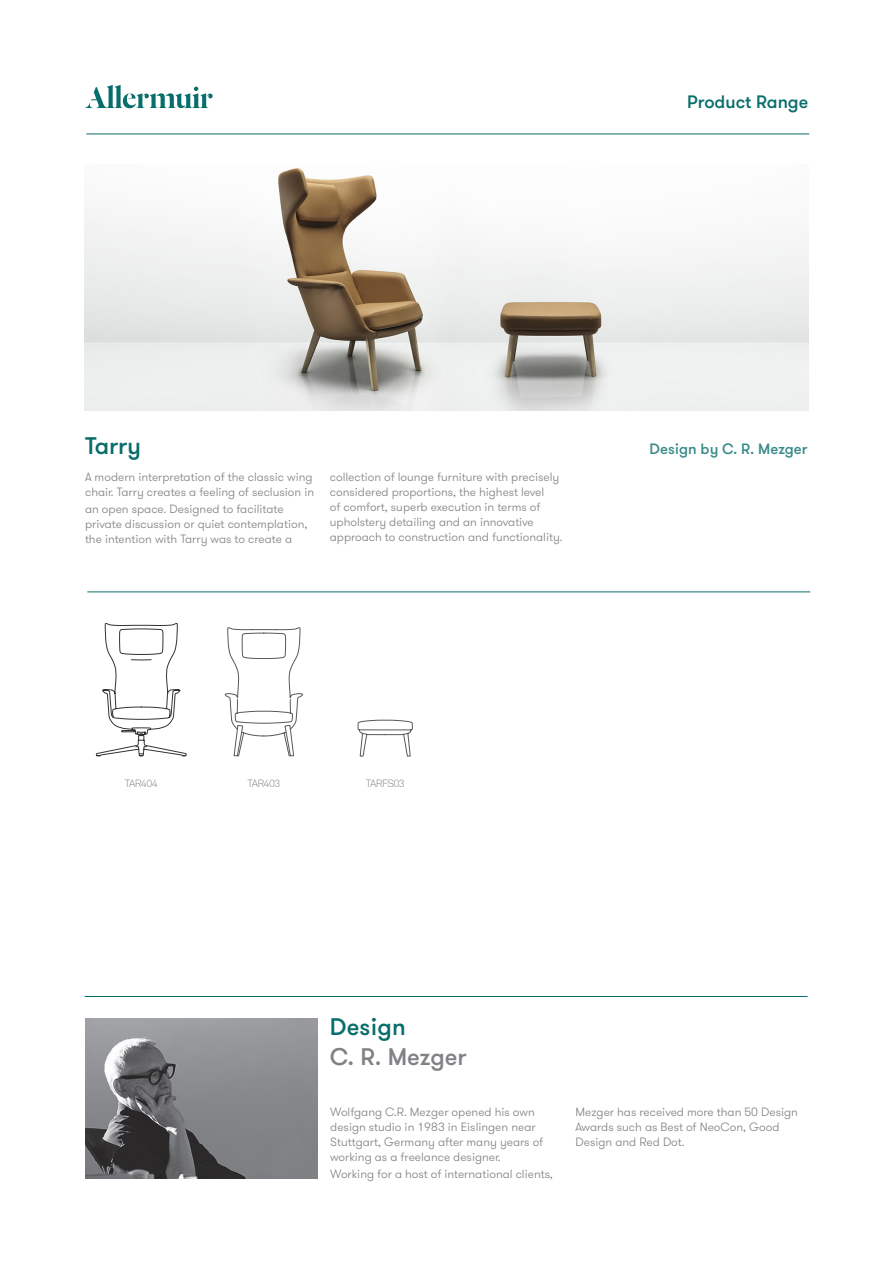
<style>
.page{position:relative;width:893px;height:1263px;background:#fff}
.page>*{position:absolute;margin:0;border:0;box-sizing:border-box;transform-origin:0 0}
.t1{font:500 24px/30px "GT Walsheim";color:#808285}
.t2{font:500 24px "GT Walsheim";color:#086e6b}
.t3{font:500 18px "GT Walsheim";color:#086e6b}
.t4{font:500 15px "GT Walsheim";color:#398b89}
.t5{font:300 12px/15px "GT Walsheim";color:#808285}
.t6{font:300 10.5px "Akkurat";letter-spacing:-.06em;color:#808285}
.s1{color:#086e6b}
</style>
<div class="page">
<hr style="left:86px;top:134px;width:723px;height:1px;background:#086e6b">
<hr style="left:87px;top:592px;width:723px;height:1px;background:#086e6b">
<img style="left:85px;top:168px;width:723px;height:242px">
<img style="left:85px;top:1018px;width:232px;height:160px">
<svg style="left:358px;top:720px;width:55px;height:37px"></svg>
<svg style="left:225px;top:627px;width:78px;height:130px"></svg>
<svg style="left:85px;top:85px;width:128px;height:23px"></svg>
<hr style="left:85px;top:996px;width:722px;height:1px;background:#086e6b">
<svg style="left:96px;top:623px;width:91px;height:133px"></svg>
<p class="t3" style="left:687px;top:91px;width:123px">Product Range</p>
<p class="t2" style="left:85px;top:430px;width:58px">Tarry</p>
<p class="t5" style="left:85px;top:470px;width:231px">A modern interpretation of the classic wing chair. Tarry creates a feeling of seclusion in</p>
<p class="t5" style="left:85px;top:502px;width:224px">an open space. Designed to facilitate private discussion or quiet contemplation, the intention with Tarry was to create a</p>
<p class="t5" style="left:330px;top:470px;width:234px">collection of lounge furniture with precisely considered proportions, the highest level<br>of comfort, superb execution in terms of upholstery detailing and an innovative approach to construction and functionality.</p>
<p class="t4" style="left:649px;top:439px;width:160px">Design by C. R. Mezger</p>
<p class="t6" style="left:125px;top:777px;width:34px">TAR404</p>
<p class="t6" style="left:247px;top:777px;width:34px">TAR403</p>
<p class="t6" style="left:366px;top:777px;width:40px">TARFS03</p>
<p class="t1" style="left:330px;top:1012px;width:138px"><span class="s1">Design<br></span>C. R. Mezger</p>
<p class="t5" style="left:330px;top:1104px;width:215px">Wolfgang C.R. Mezger opened his own design studio in 1983 in Eislingen near Stuttgart, Germany after many years of working as a freelance designer.</p>
<p class="t5" style="left:330px;top:1167px;width:224px">Working for a host of international clients,</p>
<p class="t5" style="left:575px;top:1104px;width:224px">Mezger has received more than 50 Design<br>Awards such as Best of NeoCon, Good<br>Design and Red Dot.</p>
</div>
